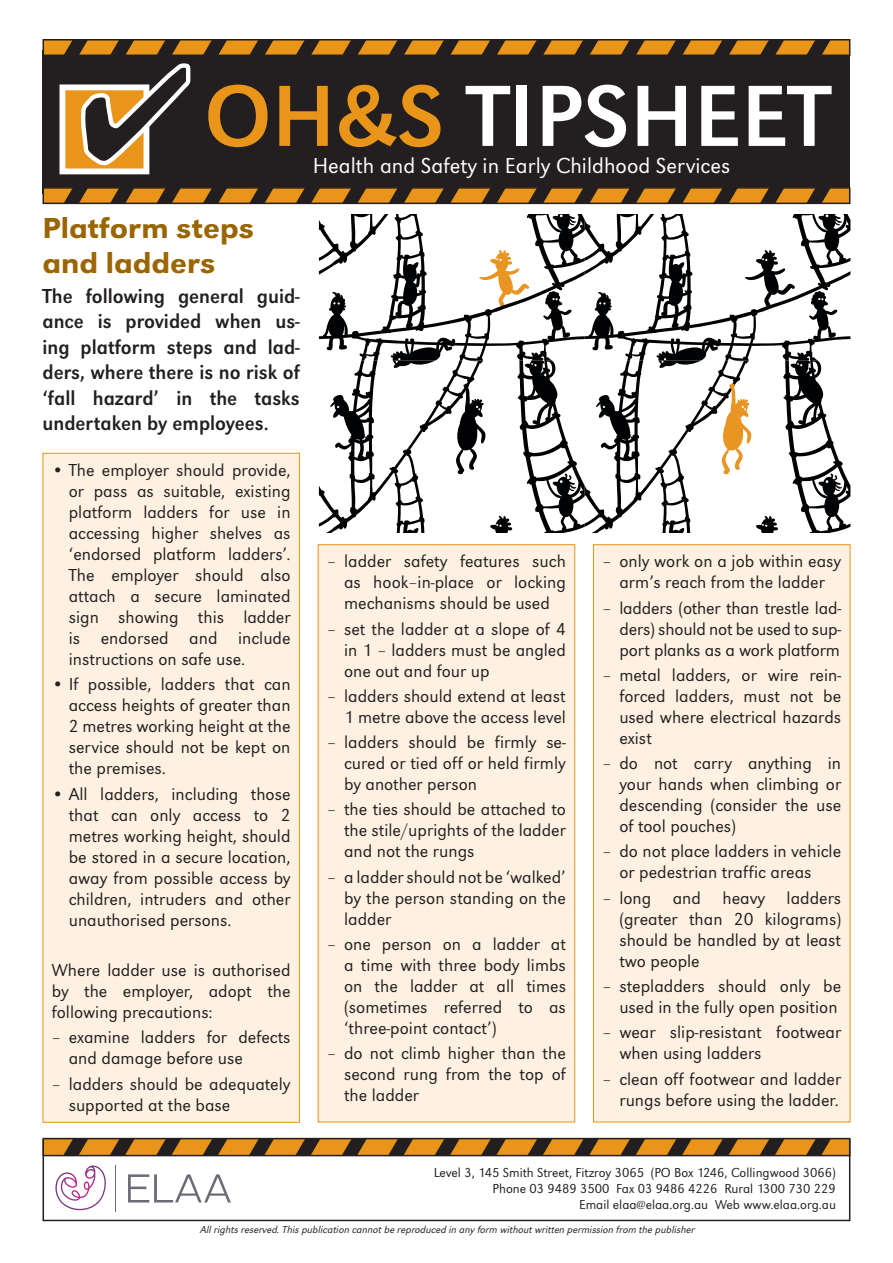
<style>
.page{position:relative;width:893px;height:1263px;background:#fff}
.page>*{position:absolute;margin:0;border:0;box-sizing:border-box;transform-origin:0 0}
.t1{font:90px "URW Grotesk T";color:#fff}
.body{font:500 expanded 30px/34.5px "URW Grotesk T";color:#9b6502}
.t2{font:22.5px "URW Grotesk T Ligh";color:#fff}
.intro2_smaller{font:21px/25.5px "URW Grotesk T Regu Narr";color:#231f20;text-align:justify}
.intro2_smaller-2{font:18px/21px "URW Grotesk T Ligh";color:#231f20;text-align:justify}
.t3{font:13.5px "URW Grotesk T Ligh";color:#231f20}
.t4{font:10.5px "URW Grotesk T Ligh Obli";color:#231f20}
.s1{color:#e99519}
</style>
<div class="page">
<div style="left:43px;top:50px;width:807px;height:143px;background:#231f20"></div>
<div style="left:43px;top:453px;width:256px;height:669px;background:#fef1e2"></div>
<div style="left:43px;top:453px;width:257px;height:670px;border:1px solid #e99519"></div>
<div style="left:318px;top:545px;width:257px;height:577px;background:#fef1e2"></div>
<div style="left:318px;top:544px;width:257px;height:578px;border:1px solid #e99519"></div>
<div style="left:593px;top:545px;width:257px;height:577px;background:#fef1e2"></div>
<div style="left:593px;top:544px;width:257px;height:578px;border:1px solid #e99519"></div>
<div style="left:43px;top:1139px;width:807px;height:82px;border:2px solid #231f20"></div>
<svg style="left:46px;top:1141px;width:801px;height:12px;background:#a86e1b"></svg>
<div style="left:43px;top:1138px;width:807px;height:18px;border:2px solid #231f20"></div>
<svg style="left:46px;top:190px;width:801px;height:11px;background:#a86e1b"></svg>
<div style="left:43px;top:187px;width:807px;height:17px;border:2px solid #231f20"></div>
<svg style="left:46px;top:42px;width:801px;height:11px;background:#a86e1b"></svg>
<div style="left:43px;top:39px;width:807px;height:17px;border:2px solid #231f20"></div>
<div style="left:60px;top:84px;width:89px;height:90px;background:#e99519;border:6px solid #fff"></div>
<svg style="left:79px;top:63px;width:112px;height:105px"></svg>
<svg style="left:319px;top:215px;width:531px;height:317px"></svg>
<svg style="left:128px;top:1174px;width:103px;height:28px"></svg>
<svg style="left:55px;top:1165px;width:51px;height:45px"></svg>
<hr style="left:115px;top:1165px;width:1px;height:47px;background:#696c74">
<p class="t1" style="left:204px;top:65px;width:627px"><span class="s1">OH&amp;S</span> TIPSHEET</p>
<p class="t2" style="left:313px;top:153px;width:419px">Health and Safety in Early Childhood Services</p>
<p class="body" style="left:43px;top:211px;width:213px">Platform steps and ladders</p>
<p class="intro2_smaller" style="left:43px;top:283px;width:259px">The following general guid&shy;ance is provided when us&shy;ing platform steps and lad&shy;ders, where there is no risk of ‘fall hazard’ in the tasks undertaken by employees.</p>
<p class="intro2_smaller-2" style="left:69px;top:459px;width:223px;text-indent:-17px">• The employer should provide, or pass as suitable, existing platform ladders for use in accessing higher shelves as ‘endorsed platform ladders’.<br>The employer should also attach a secure laminated sign showing this ladder is endorsed and include instructions on safe use.</p>
<p class="intro2_smaller-2" style="left:69px;top:674px;width:223px;text-indent:-17px">• If possible, ladders that can access heights of greater than 2 metres working height at the service should not be kept on the premises.</p>
<p class="intro2_smaller-2" style="left:69px;top:783px;width:223px;text-indent:-17px">• All ladders, including those that can only access to 2 metres working height, should be stored in a secure location, away from possible access by children, intruders and other unauthorised persons.</p>
<p class="intro2_smaller-2" style="left:52px;top:959px;width:240px">Where ladder use is authorised by the employer, adopt the following precautions:</p>
<p class="intro2_smaller-2" style="left:69px;top:1027px;width:223px;text-indent:-17px">– examine ladders for defects and damage before use</p>
<p class="intro2_smaller-2" style="left:69px;top:1073px;width:223px;text-indent:-17px">– ladders should be adequately supported at the base</p>
<p class="intro2_smaller-2" style="left:344px;top:551px;width:223px;text-indent:-17px">– ladder safety features such as hook–in-place or locking mechanisms should be used</p>
<p class="intro2_smaller-2" style="left:344px;top:618px;width:223px;text-indent:-17px">– set the ladder at a slope of 4 in 1 – ladders must be angled one out and four up</p>
<p class="intro2_smaller-2" style="left:327px;top:685px;width:240px;text-align:right">– ladders should extend at least<br>1 metre above the access level</p>
<p class="intro2_smaller-2" style="left:344px;top:732px;width:223px;text-indent:-17px">– ladders should be firmly se&shy;cured or tied off or held firmly by another person</p>
<p class="intro2_smaller-2" style="left:344px;top:799px;width:223px;text-indent:-17px">– the ties should be attached to the stile/uprights of the ladder and not the rungs</p>
<p class="intro2_smaller-2" style="left:344px;top:866px;width:223px;text-indent:-17px">– a ladder should not be ‘walked’ by the person standing on the ladder</p>
<p class="intro2_smaller-2" style="left:344px;top:933px;width:223px;text-indent:-17px">– one person on a ladder at a time with three body limbs on the ladder at all times (sometimes referred to as ‘three-point contact’)</p>
<p class="intro2_smaller-2" style="left:344px;top:1043px;width:223px;text-indent:-17px">– do not climb higher than the second rung from the top of the ladder</p>
<p class="intro2_smaller-2" style="left:602px;top:551px;width:240px;text-align:center">– only work on a job within easy arm’s reach from the ladder</p>
<p class="intro2_smaller-2" style="left:619px;top:597px;width:223px;text-indent:-17px">– ladders (other than trestle lad&shy;ders) should not be used to sup&shy;port planks as a work platform</p>
<p class="intro2_smaller-2" style="left:619px;top:664px;width:223px;text-indent:-17px">– metal ladders, or wire rein&shy;forced ladders, must not be used where electrical hazards exist</p>
<p class="intro2_smaller-2" style="left:619px;top:753px;width:223px;text-indent:-17px">– do not carry anything in your hands when climbing or descending (consider the use of tool pouches)</p>
<p class="intro2_smaller-2" style="left:619px;top:841px;width:223px;text-indent:-17px">– do not place ladders in vehicle or pedestrian traffic areas</p>
<p class="intro2_smaller-2" style="left:619px;top:887px;width:223px;text-indent:-17px">– long and heavy ladders (greater than 20 kilograms) should be handled by at least two people</p>
<p class="intro2_smaller-2" style="left:602px;top:975px;width:240px;text-align:right">– stepladders should only be used in the fully open position</p>
<p class="intro2_smaller-2" style="left:619px;top:1022px;width:223px;text-indent:-17px">– wear slip-resistant footwear when using ladders</p>
<p class="intro2_smaller-2" style="left:602px;top:1068px;width:240px;text-align:right">– clean off footwear and ladder rungs before using the ladder.</p>
<p class="t3" style="left:434px;top:1164px;width:404px">Level 3, 145 Smith Street, Fitzroy 3065 (PO Box 1246, Collingwood 3066)</p>
<p class="t3" style="left:493px;top:1181px;width:345px">Phone 03 9489 3500 Fax 03 9486 4226 Rural 1300 730 229</p>
<p class="t3" style="left:579px;top:1197px;width:258px">Email elaa@elaa.org.au Web www.elaa.org.au</p>
<p class="t4" style="left:201px;top:1223px;width:496px">All rights reserved. This publication cannot be reproduced in any form without written permission from the publisher</p>
</div>
